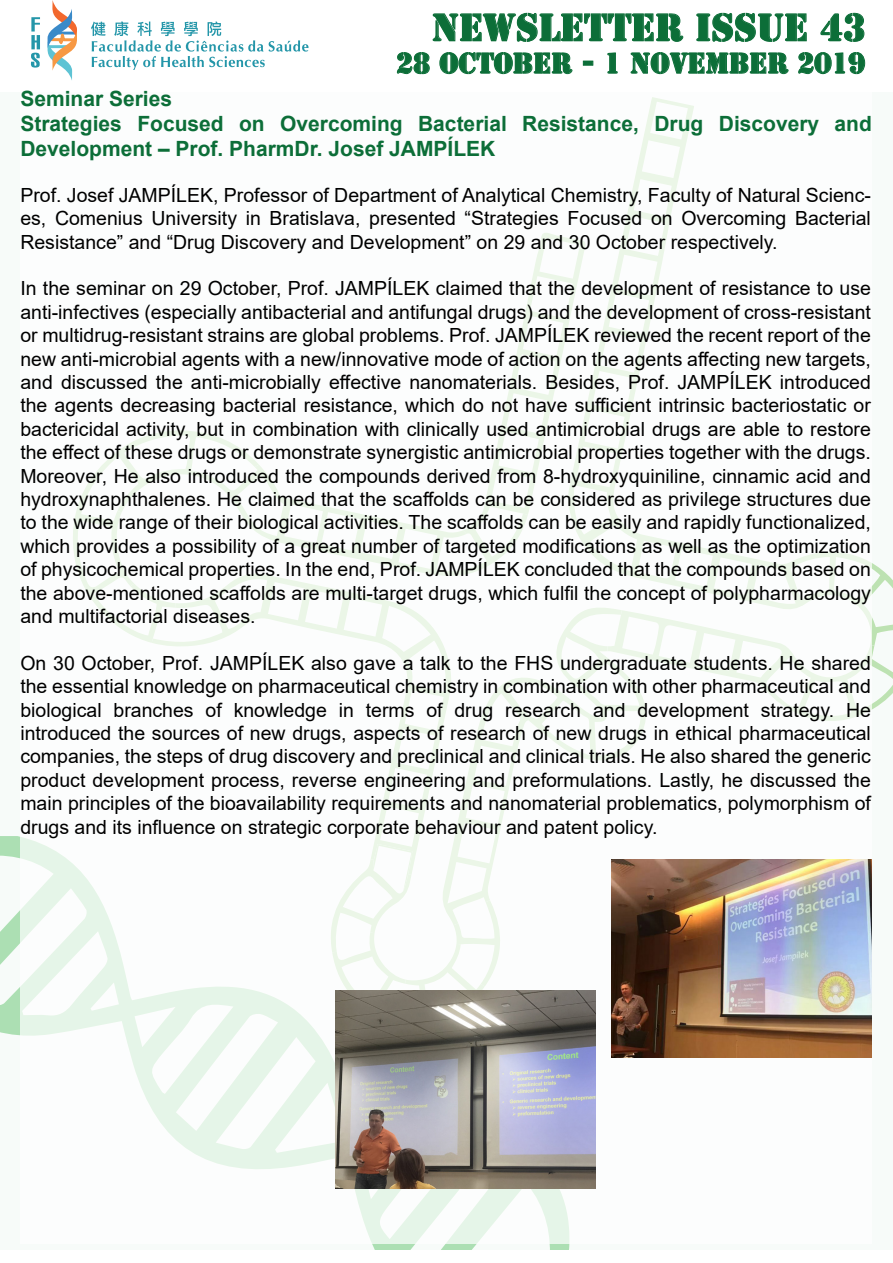
<style>
.page{position:relative;width:893px;height:1263px;background:#fff}
.page>*{position:absolute;margin:0;border:0;box-sizing:border-box;transform-origin:0 0}
.t1{font:36px "Stencil Std";color:#0c6e38}
.t2{font:27px "Stencil Std";color:#0c6e38}
.t3{font:700 21px/25.2px "Arial";color:#0c6e38}
.t4{font:19.5px/23.4px "Arial";color:#000;text-align:justify}
</style>
<div class="page">
<div style="left:0;top:92px;width:893px;height:1157px;background:#f7fbf9"></div>
<svg style="left:0;top:836px;width:569px;height:413px"></svg>
<svg style="left:47px;top:0;width:30px;height:80px"></svg>
<svg style="left:31px;top:17px;width:9px;height:51px"></svg>
<svg style="left:91px;top:21px;width:217px;height:49px"></svg>
<svg style="left:432px;top:13px;width:252px;height:29px"></svg>
<svg style="left:696px;top:13px;width:111px;height:29px"></svg>
<svg style="left:820px;top:13px;width:45px;height:29px"></svg>
<svg style="left:397px;top:52px;width:33px;height:22px"></svg>
<svg style="left:439px;top:52px;width:134px;height:22px"></svg>
<div style="left:583px;top:61px;width:10px;height:5px;border:1px solid #0c6e38"></div>
<svg style="left:607px;top:52px;width:11px;height:22px"></svg>
<svg style="left:630px;top:52px;width:159px;height:22px"></svg>
<svg style="left:798px;top:52px;width:67px;height:22px"></svg>
<div style="left:20px;top:91px;width:852px;height:1152px;background:#fff"></div>
<img style="left:335px;top:990px;width:261px;height:198px">
<img style="left:612px;top:860px;width:260px;height:198px">
<h1 class="t1" style="left:432px;top:4px;width:435px">NEWSLETTER ISSUE 43</h1>
<h2 class="t2" style="left:396px;top:46px;width:471px">28 OCTOBER - 1 NOVEMBER 2019</h2>
<p class="t3" style="left:20px;top:86px;width:153px">Seminar Series</p>
<p class="t3" style="left:20px;top:111px;width:853px">Strategies Focused on Overcoming Bacterial Resistance, Drug Discovery and<br>Development – Prof. PharmDr. Josef JAMPÍLEK</p>
<p class="t4" style="left:20px;top:183px;width:852px">Prof. Josef JAMPÍLEK, Professor of Department of Analytical Chemistry, Faculty of Natural Scienc&shy;es, Comenius University in Bratislava, presented “Strategies Focused on Overcoming Bacterial Resistance” and “Drug Discovery and Development” on 29 and 30 October respectively.</p>
<p class="t4" style="left:20px;top:277px;width:852px">In the seminar on 29 October, Prof. JAMPÍLEK claimed that the development of resistance to use anti-infectives (especially antibacterial and antifungal drugs) and the development of cross-resistant or multidrug-resistant strains are global problems. Prof. JAMPÍLEK reviewed the recent report of the new anti-microbial agents with a new/innovative mode of action on the agents affecting new targets, and discussed the anti-microbially effective nanomaterials. Besides, Prof. JAMPÍLEK introduced the agents decreasing bacterial resistance, which do not have sufficient intrinsic bacteriostatic or bactericidal activity, but in combination with clinically used antimicrobial drugs are able to restore the effect of these drugs or demonstrate synergistic antimicrobial properties together with the drugs.<br>Moreover, He also introduced the compounds derived from 8-hydroxyquiniline, cinnamic acid and hydroxynaphthalenes. He claimed that the scaffolds can be considered as privilege structures due to the wide range of their biological activities. The scaffolds can be easily and rapidly functionalized, which provides a possibility of a great number of targeted modifications as well as the optimization of physicochemical properties. In the end, Prof. JAMPÍLEK concluded that the compounds based on the above-mentioned scaffolds are multi-target drugs, which fulfil the concept of polypharmacology and multifactorial diseases.</p>
<p class="t4" style="left:20px;top:651px;width:852px">On 30 October, Prof. JAMPÍLEK also gave a talk to the FHS undergraduate students. He shared the essential knowledge on pharmaceutical chemistry in combination with other pharmaceutical and biological branches of knowledge in terms of drug research and development strategy. He introduced the sources of new drugs, aspects of research of new drugs in ethical pharmaceutical companies, the steps of drug discovery and preclinical and clinical trials. He also shared the generic product development process, reverse engineering and preformulations. Lastly, he discussed the main principles of the bioavailability requirements and nanomaterial problematics, polymorphism of drugs and its influence on strategic corporate behaviour and patent policy.</p>
</div>
